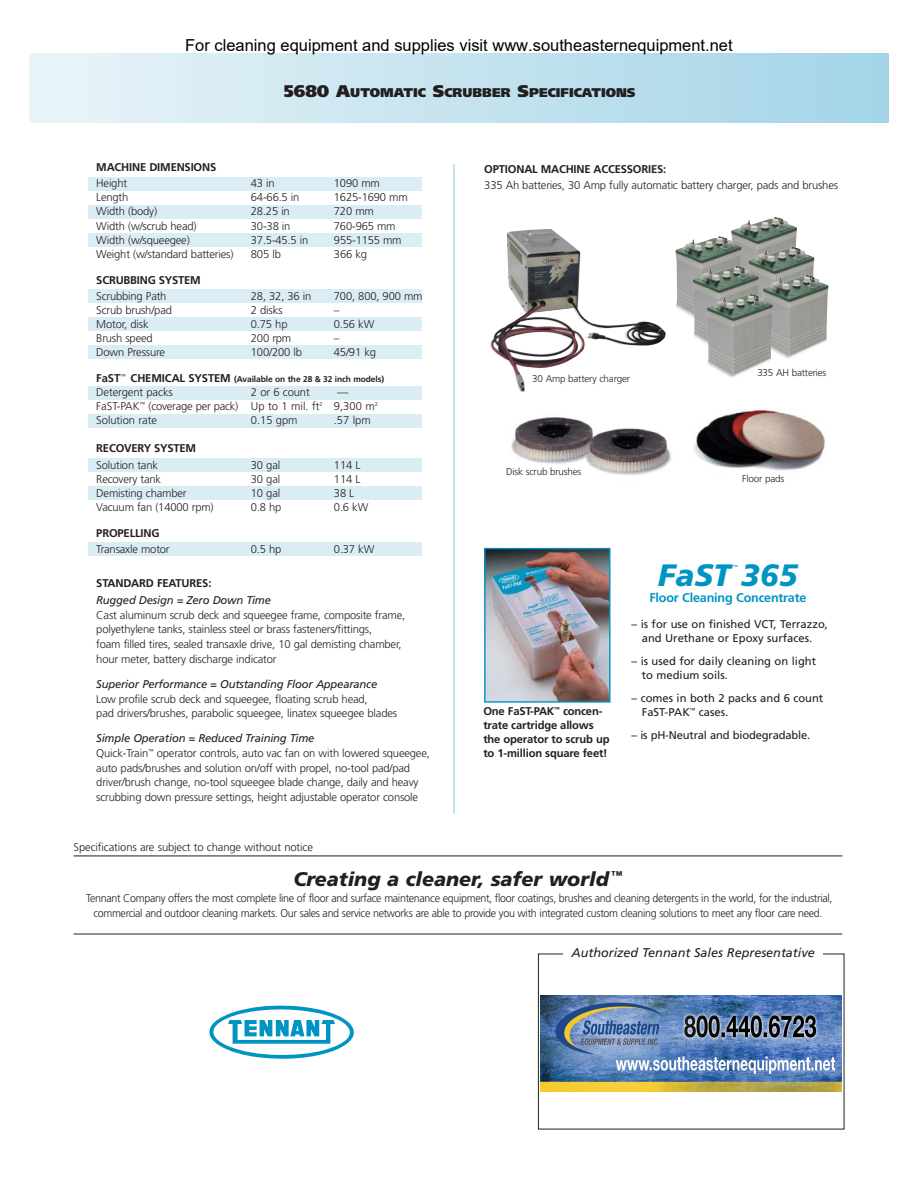
<style>
.page{position:relative;width:918px;height:1188px;background:#fff}
.page>*{position:absolute;margin:0;border:0;box-sizing:border-box;transform-origin:0 0}
.t1{font:italic 900 30.9px "Frutiger";color:#0094c2}
.t2{font:italic 900 19.65px "Frutiger";color:#231f20}
.t3{font:16.5px "Arial";color:#000}
.t4{font:italic 12.6px "Frutiger";color:#231f20}
.t5{font:900 12.6px "Frutiger";color:#231f20}
.t6{font:700 12.6px "Frutiger";letter-spacing:-.015em;color:#0094c2}
.t7{font:300 11.25px/14.7px "Frutiger";letter-spacing:-.015em;color:#231f20}
.t8{font:300 11.25px/15.5px "Frutiger";letter-spacing:-.015em;color:#231f20;text-align:center;scale:.95 1}
.t9{font:700 11.25px/14.1px "Frutiger";letter-spacing:-.015em;color:#231f20}
.t10{font:11.25px/13.5px "Frutiger";color:#231f20}
.t11{font:italic 11.25px "Frutiger";letter-spacing:-.015em;color:#231f20}
.t12{font:300 9.9px "Frutiger";letter-spacing:-.015em;color:#231f20}
.t13{font:700 8.4px "Frutiger";letter-spacing:-.01em;color:#231f20}
.t14{font:italic 900 4.2px "Frutiger";color:#0094c2}
.s1{font-size:16.8px}
.s2{font-size:11.25px}
.s3{font-weight:400;font-style:italic}
</style>
<div class="page">
<img style="left:511px;top:417px;width:160px;height:58px">
<img style="left:491px;top:229px;width:175px;height:162px">
<img style="left:731px;top:217px;width:66px;height:49px">
<img style="left:749px;top:247px;width:65px;height:47px">
<img style="left:763px;top:275px;width:65px;height:84px">
<div style="left:29px;top:54px;width:860px;height:69px;background:linear-gradient(to right,#e9f4f8,#a3d4e7)"></div>
<div style="left:89px;top:177px;width:333px;height:14px;background:#dbedf4"></div>
<div style="left:89px;top:205px;width:333px;height:14px;background:#dbedf4"></div>
<div style="left:89px;top:233px;width:333px;height:14px;background:#dbedf4"></div>
<div style="left:89px;top:289px;width:333px;height:14px;background:#dbedf4"></div>
<div style="left:89px;top:317px;width:333px;height:14px;background:#dbedf4"></div>
<div style="left:89px;top:345px;width:333px;height:14px;background:#dbedf4"></div>
<div style="left:89px;top:386px;width:333px;height:13px;background:#dbedf4"></div>
<div style="left:89px;top:414px;width:333px;height:14px;background:#dbedf4"></div>
<div style="left:89px;top:458px;width:333px;height:14px;background:#dbedf4"></div>
<div style="left:89px;top:486px;width:333px;height:14px;background:#dbedf4"></div>
<div style="left:89px;top:542px;width:333px;height:14px;background:#dbedf4"></div>
<hr style="left:454px;top:164px;width:1px;height:650px;background:#86c9e2">
<img style="left:676px;top:236px;width:65px;height:81px">
<img style="left:693px;top:266px;width:66px;height:78px">
<img style="left:707px;top:294px;width:66px;height:84px">
<img style="left:693px;top:409px;width:132px;height:62px">
<svg style="left:209px;top:1005px;width:145px;height:54px"></svg>
<hr style="left:74px;top:934px;width:768px;height:1px;background:#231f20">
<hr style="left:74px;top:856px;width:768px;height:1px;background:#231f20">
<img style="left:486px;top:550px;width:123px;height:151px">
<div style="left:484px;top:548px;width:127px;height:155px;border:1px solid #0094c2"></div>
<img style="left:540px;top:995px;width:302px;height:96px">
<h3 class="t3" style="left:185px;top:33px;width:549px">For cleaning equipment and supplies visit www.southeasternequipment.net</h3>
<p class="t5" style="left:284px;top:87px;width:353px"><span class="s1">5680 A</span>UTOMATIC <span class="s1">S</span>CRUBBER <span class="s1">S</span>PECIFICATIONS</p>
<p class="t9" style="left:96px;top:161px;width:122px">MACHINE DIMENSIONS</p>
<p class="t7" style="left:96px;top:177px;width:32px">Height</p>
<p class="t7" style="left:251px;top:177px;width:25px">43 in</p>
<p class="t7" style="left:334px;top:177px;width:48px">1090 mm</p>
<p class="t7" style="left:96px;top:191px;width:34px">Length</p>
<p class="t7" style="left:251px;top:191px;width:50px">64-66.5 in</p>
<p class="t7" style="left:334px;top:191px;width:75px">1625-1690 mm</p>
<p class="t7" style="left:96px;top:205px;width:62px">Width (body)</p>
<p class="t7" style="left:251px;top:205px;width:40px">28.25 in</p>
<p class="t7" style="left:334px;top:205px;width:41px">720 mm</p>
<p class="t7" style="left:96px;top:219px;width:102px">Width (w/scrub head)</p>
<p class="t7" style="left:251px;top:219px;width:41px">30-38 in</p>
<p class="t7" style="left:334px;top:219px;width:63px">760-965 mm</p>
<p class="t7" style="left:96px;top:233px;width:95px">Width (w/squeegee)</p>
<p class="t7" style="left:251px;top:233px;width:59px">37.5-45.5 in</p>
<p class="t7" style="left:334px;top:233px;width:69px">955-1155 mm</p>
<p class="t7" style="left:96px;top:247px;width:139px">Weight (w/standard batteries)</p>
<p class="t7" style="left:251px;top:247px;width:31px">805 lb</p>
<p class="t7" style="left:334px;top:247px;width:35px">366 kg</p>
<p class="t9" style="left:96px;top:274px;width:106px">SCRUBBING SYSTEM</p>
<p class="t7" style="left:96px;top:289px;width:72px">Scrubbing Path</p>
<p class="t7" style="left:251px;top:289px;width:62px">28, 32, 36 in</p>
<p class="t7" style="left:334px;top:289px;width:90px">700, 800, 900 mm</p>
<p class="t7" style="left:96px;top:304px;width:77px">Scrub brush/pad</p>
<p class="t7" style="left:251px;top:304px;width:33px">2 disks</p>
<p class="t7" style="left:334px;top:304px;width:7px">–</p>
<p class="t7" style="left:96px;top:318px;width:54px">Motor, disk</p>
<p class="t7" style="left:251px;top:318px;width:38px">0.75 hp</p>
<p class="t7" style="left:334px;top:318px;width:42px">0.56 kW</p>
<p class="t7" style="left:96px;top:332px;width:58px">Brush speed</p>
<p class="t7" style="left:251px;top:332px;width:42px">200 rpm</p>
<p class="t7" style="left:334px;top:332px;width:7px">–</p>
<p class="t7" style="left:96px;top:346px;width:70px">Down Pressure</p>
<p class="t7" style="left:251px;top:346px;width:53px">100/200 lb</p>
<p class="t7" style="left:334px;top:346px;width:44px">45/91 kg</p>
<p class="t13" style="left:96px;top:376px;width:289px"><span class="s2">FaST</span><sup>™</sup> <span class="s2">CHEMICAL SYSTEM</span> (Available on the 28 &amp; 32 inch models)</p>
<p class="t7" style="left:96px;top:386px;width:78px">Detergent packs</p>
<p class="t7" style="left:251px;top:386px;width:60px">2 or 6 count</p>
<p class="t7" style="left:96px;top:386px;width:283px;line-height:14.1px;text-indent:241px">––<br>FaST-PAK<sup>™</sup> (coverage per pack) Up to 1 mil. ft<sup>2</sup> 9,300 m<sup>2<br></sup>Solution rate</p>
<p class="t7" style="left:251px;top:414px;width:48px">0.15 gpm</p>
<p class="t7" style="left:334px;top:414px;width:38px">.57 lpm</p>
<p class="t9" style="left:96px;top:442px;width:101px">RECOVERY SYSTEM</p>
<p class="t7" style="left:96px;top:458px;width:63px">Solution tank</p>
<p class="t7" style="left:251px;top:458px;width:31px">30 gal</p>
<p class="t7" style="left:334px;top:458px;width:28px">114 L</p>
<p class="t7" style="left:96px;top:472px;width:66px">Recovery tank</p>
<p class="t7" style="left:251px;top:472px;width:31px">30 gal</p>
<p class="t7" style="left:334px;top:472px;width:28px">114 L</p>
<p class="t7" style="left:96px;top:486px;width:92px">Demisting chamber</p>
<p class="t7" style="left:251px;top:486px;width:31px">10 gal</p>
<p class="t7" style="left:334px;top:486px;width:22px">38 L</p>
<p class="t7" style="left:96px;top:500px;width:119px">Vacuum fan (14000 rpm)</p>
<p class="t7" style="left:251px;top:500px;width:32px">0.8 hp</p>
<p class="t7" style="left:334px;top:500px;width:36px">0.6 kW</p>
<p class="t9" style="left:96px;top:527px;width:65px">PROPELLING</p>
<p class="t7" style="left:96px;top:543px;width:75px">Transaxle motor</p>
<p class="t7" style="left:251px;top:543px;width:32px">0.5 hp</p>
<p class="t7" style="left:334px;top:543px;width:42px">0.37 kW</p>
<p class="t9" style="left:96px;top:577px;width:117px">STANDARD FEATURES:</p>
<p class="t11" style="left:96px;top:596px;width:176px">Rugged Design = Zero Down Time</p>
<p class="t7" style="left:96px;top:608px;width:310px">Cast aluminum scrub deck and squeegee frame, composite frame, polyethylene tanks, stainless steel or brass fasteners/fittings,<br>foam filled tires, sealed transaxle drive, 10 gal demisting chamber, hour meter, battery discharge indicator</p>
<p class="t11" style="left:96px;top:679px;width:283px">Superior Performance = Outstanding Floor Appearance</p>
<p class="t7" style="left:96px;top:692px;width:302px">Low profile scrub deck and squeegee, floating scrub head,<br>pad drivers/brushes, parabolic squeegee, linatex squeegee blades</p>
<p class="t7" style="left:96px;top:732px;width:335px"><span class="s3">Simple Operation = Reduced Training Time<br></span>Quick-Train<sup>™</sup> operator controls, auto vac fan on with lowered squeegee, auto pads/brushes and solution on/off with propel, no-tool pad/pad driver/brush change, no-tool squeegee blade change, daily and heavy scrubbing down pressure settings, height adjustable operator console</p>
<p class="t9" style="left:484px;top:162px;width:184px">OPTIONAL MACHINE ACCESSORIES:</p>
<p class="t7" style="left:484px;top:178px;width:355px">335 Ah batteries, 30 Amp fully automatic battery charger, pads and brushes</p>
<p class="t12" style="left:532px;top:374px;width:99px">30 Amp battery charger</p>
<p class="t12" style="left:506px;top:468px;width:77px">Disk scrub brushes</p>
<p class="t12" style="left:757px;top:369px;width:71px">335 AH batteries</p>
<p class="t12" style="left:742px;top:475px;width:43px">Floor pads</p>
<p class="t9" style="left:483px;top:705px;width:128px">One FaST-PAK<sup>™</sup> concen&shy;trate cartridge allows the operator to scrub up to 1-million square feet!</p>
<h1 class="t1" style="left:658px;top:563px;width:141px">FaST 365</h1>
<p class="t14" style="left:734px;top:564px;width:6px">™</p>
<p class="t6" style="left:650px;top:592px;width:158px">Floor Cleaning Concentrate</p>
<p class="t10" style="left:632px;top:618px;width:198px;text-align:center">– is for use on finished VCT, Terrazzo, and Urethane or Epoxy surfaces.</p>
<p class="t10" style="left:642px;top:655px;width:176px;text-indent:-10px">– is used for daily cleaning on light to medium soils.</p>
<p class="t10" style="left:642px;top:693px;width:183px;text-indent:-10px">– comes in both 2 packs and 6 count<br>FaST-PAK<sup>™</sup> cases.</p>
<p class="t10" style="left:632px;top:730px;width:180px">– is pH-Neutral and biodegradable.</p>
<p class="t7" style="left:74px;top:840px;width:241px">Specifications are subject to change without notice</p>
<h2 class="t2" style="left:293px;top:871px;width:330px">Creating a cleaner, safer world <sup>™</sup></h2>
<p class="t8" style="left:86px;top:891px;width:787px">Tennant Company offers the most complete line of floor and surface maintenance equipment, floor coatings, brushes and cleaning detergents in the world, for the industrial, commercial and outdoor cleaning markets. Our sales and service networks are able to provide you with integrated custom cleaning solutions to meet any floor care need.</p>
<p class="t4" style="left:572px;top:947px;width:245px">Authorized Tennant Sales Representative</p>
</div>
